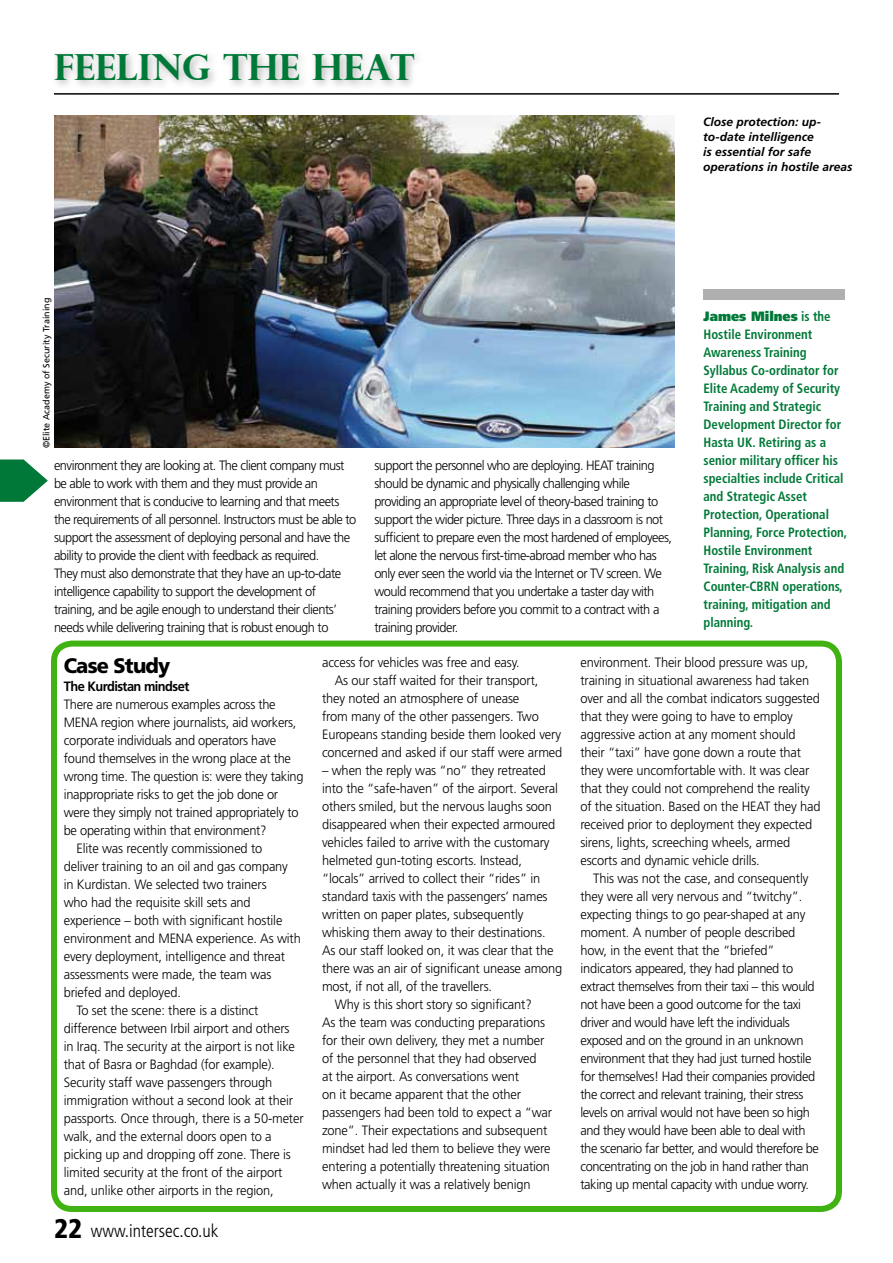
<style>
.page{position:relative;width:893px;height:1263px;background:#fff}
.page>*{position:absolute;margin:0;border:0;box-sizing:border-box;transform-origin:0 0}
.t1{font:700 36px "Perpetua Titling";color:#007938}
.t2{font:900 21px "Frutiger";letter-spacing:-.04em;color:#000;scale:.95 1}
.t3{font:300 condensed 18px "Frutiger";color:#000}
.t4{font:300 13.5px/18px "Frutiger";letter-spacing:-.01em;color:#000;scale:.95 1}
.t5{font:300 13.5px/18px "Frutiger";letter-spacing:-.04em;color:#000;scale:.95 1}
.t6{font:300 13.5px/18px "Frutiger";letter-spacing:-.03em;color:#000;scale:.95 1}
.t7{font:700 condensed 13.5px/18px "Frutiger";color:#007938;scale:.95 1}
.t8{font:700 13.5px "Frutiger";letter-spacing:-.04em;color:#000;scale:.95 1}
.t9{font:italic 700 12px/15px "Frutiger";color:#000}
.t10{font:9px "Frutiger";color:#000}
.s1{font-weight:900;font-stretch:normal}
.s2{font-weight:900;font-size:27px}
</style>
<div class="page">
<div style="left:50px;top:49px;width:376px;height:42px;background:#000;opacity:.3"></div>
<hr style="left:54px;top:93px;width:785px;height:2px;background:#000">
<div style="left:703px;top:289px;width:142px;height:11px;background:#afafb0"></div>
<img style="left:54px;top:115px;width:621px;height:333px">
<svg style="left:0;top:459px;width:48px;height:43px"></svg>
<div style="left:51px;top:641px;width:791px;height:571px;border:6px solid #40b312;border-radius:18px"></div>
<h1 class="t1" style="left:54px;top:45px;width:362px">FEELING THE HEAT</h1>
<p class="t9" style="left:703px;top:114px;width:151px">Close protection: up&shy;to-date intelligence<br>is essential for safe operations in hostile areas</p>
<p class="t10" style="left:41px;top:448px;width:152px;rotate:-90deg">©Elite Academy of Security Training</p>
<p class="t7" style="left:703px;top:307px;width:153px"><span class="s1">James Milnes</span> is the<br>Hostile Environment<br>Awareness Training<br>Syllabus Co-ordinator for<br>Elite Academy of Security<br>Training and Strategic<br>Development Director for<br>Hasta UK. Retiring as a senior military officer his specialties include Critical and Strategic Asset<br>Protection, Operational<br>Planning, Force Protection,<br>Hostile Environment<br>Training, Risk Analysis and<br>Counter-CBRN operations, training, mitigation and planning.</p>
<p class="t5" style="left:54px;top:456px;width:320px">environment they are looking at. The client company must be able to work with them and they must provide an environment that is conducive to learning and that meets the requirements of all personnel. Instructors must be able to support the assessment of deploying personal and have the ability to provide the client with feedback as required.<br>They must also demonstrate that they have an up-to-date intelligence capability to support the development of training, and be agile enough to understand their clients’ needs while delivering training that is robust enough to</p>
<p class="t5" style="left:374px;top:456px;width:315px">support the personnel who are deploying. HEAT training should be dynamic and physically challenging while providing an appropriate level of theory-based training to support the wider picture. Three days in a classroom is not sufficient to prepare even the most hardened of employees, let alone the nervous first-time-abroad member who has only ever seen the world via the Internet or TV screen. We would recommend that you undertake a taster day with training providers before you commit to a contract with a training provider.</p>
<h2 class="t2" style="left:64px;top:653px;width:114px">Case Study</h2>
<p class="t8" style="left:64px;top:678px;width:134px">The Kurdistan mindset</p>
<p class="t4" style="left:64px;top:695px;width:225px">There are numerous examples across the</p>
<p class="t4" style="left:64px;top:713px;width:246px">MENA region where journalists, aid workers,</p>
<p class="t4" style="left:64px;top:731px;width:225px">corporate individuals and operators have</p>
<p class="t4" style="left:64px;top:749px;width:241px">found themselves in the wrong place at the</p>
<p class="t4" style="left:64px;top:767px;width:254px">wrong time. The question is: were they taking</p>
<p class="t4" style="left:64px;top:785px;width:227px">inappropriate risks to get the job done or</p>
<p class="t4" style="left:64px;top:803px;width:249px">were they simply not trained appropriately to</p>
<p class="t4" style="left:64px;top:821px;width:215px">be operating within that environment?</p>
<p class="t4" style="left:77px;top:839px;width:197px">Elite was recently commissioned to</p>
<p class="t4" style="left:64px;top:857px;width:238px">deliver training to an oil and gas company</p>
<p class="t4" style="left:64px;top:875px;width:215px">in Kurdistan. We selected two trainers</p>
<p class="t4" style="left:64px;top:893px;width:198px">who had the requisite skill sets and</p>
<p class="t4" style="left:64px;top:911px;width:232px">experience – both with significant hostile</p>
<p class="t4" style="left:64px;top:929px;width:251px">environment and MENA experience. As with</p>
<p class="t4" style="left:64px;top:947px;width:234px">every deployment, intelligence and threat</p>
<p class="t4" style="left:64px;top:965px;width:220px">assessments were made, the team was</p>
<p class="t4" style="left:64px;top:983px;width:125px">briefed and deployed.</p>
<p class="t4" style="left:77px;top:1001px;width:193px">To set the scene: there is a distinct</p>
<p class="t4" style="left:64px;top:1019px;width:239px">difference between Irbil airport and others</p>
<p class="t4" style="left:64px;top:1037px;width:245px">in Iraq. The security at the airport is not like</p>
<p class="t4" style="left:64px;top:1055px;width:224px">that of Basra or Baghdad (for example).</p>
<p class="t4" style="left:64px;top:1073px;width:221px">Security staff wave passengers through</p>
<p class="t4" style="left:64px;top:1091px;width:243px">immigration without a second look at their</p>
<p class="t4" style="left:64px;top:1109px;width:254px">passports. Once through, there is a 50-meter</p>
<p class="t4" style="left:64px;top:1127px;width:220px">walk, and the external doors open to a</p>
<p class="t4" style="left:64px;top:1145px;width:241px">picking up and dropping off zone. There is</p>
<p class="t4" style="left:64px;top:1163px;width:232px">limited security at the front of the airport</p>
<p class="t4" style="left:64px;top:1181px;width:222px">and, unlike other airports in the region,</p>
<p class="t4" style="left:322px;top:653px;width:210px">access for vehicles was free and easy.</p>
<p class="t4" style="left:335px;top:671px;width:216px">As our staff waited for their transport,</p>
<p class="t4" style="left:322px;top:689px;width:209px">they noted an atmosphere of unease</p>
<p class="t4" style="left:322px;top:707px;width:230px">from many of the other passengers. Two</p>
<p class="t4" style="left:322px;top:725px;width:253px">Europeans standing beside them looked very</p>
<p class="t4" style="left:322px;top:743px;width:254px">concerned and asked if our staff were armed</p>
<p class="t4" style="left:322px;top:761px;width:237px">– when the reply was “no” they retreated</p>
<p class="t4" style="left:322px;top:779px;width:250px">into the “safe-haven” of the airport. Several</p>
<p class="t4" style="left:322px;top:797px;width:244px">others smiled, but the nervous laughs soon</p>
<p class="t4" style="left:322px;top:815px;width:247px">disappeared when their expected armoured</p>
<p class="t4" style="left:322px;top:833px;width:241px">vehicles failed to arrive with the customary</p>
<p class="t4" style="left:322px;top:851px;width:212px">helmeted gun-toting escorts. Instead,</p>
<p class="t4" style="left:322px;top:869px;width:231px">“locals” arrived to collect their “rides” in</p>
<p class="t4" style="left:322px;top:887px;width:239px">standard taxis with the passengers’ names</p>
<p class="t4" style="left:322px;top:905px;width:213px">written on paper plates, subsequently</p>
<p class="t4" style="left:322px;top:923px;width:237px">whisking them away to their destinations.</p>
<p class="t4" style="left:322px;top:941px;width:245px">As our staff looked on, it was clear that the</p>
<p class="t4" style="left:322px;top:959px;width:254px">there was an air of significant unease among</p>
<p class="t4" style="left:322px;top:977px;width:181px">most, if not all, of the travellers.</p>
<p class="t4" style="left:335px;top:995px;width:209px">Why is this short story so significant?</p>
<p class="t4" style="left:322px;top:1013px;width:236px">As the team was conducting preparations</p>
<p class="t4" style="left:322px;top:1031px;width:236px">for their own delivery, they met a number</p>
<p class="t4" style="left:322px;top:1049px;width:227px">of the personnel that they had observed</p>
<p class="t4" style="left:322px;top:1067px;width:209px">at the airport. As conversations went</p>
<p class="t4" style="left:322px;top:1085px;width:211px">on it became apparent that the other</p>
<p class="t4" style="left:322px;top:1103px;width:244px">passengers had been told to expect a “war</p>
<p class="t4" style="left:322px;top:1121px;width:239px">zone”. Their expectations and subsequent</p>
<p class="t4" style="left:322px;top:1139px;width:242px">mindset had led them to believe they were</p>
<p class="t4" style="left:322px;top:1157px;width:241px">entering a potentially threatening situation</p>
<p class="t4" style="left:322px;top:1175px;width:221px">when actually it was a relatively benign</p>
<p class="t4" style="left:580px;top:653px;width:254px">environment. Their blood pressure was up, training in situational awareness had taken over and all the combat indicators suggested that they were going to have to employ aggressive action at any moment should their “taxi” have gone down a route that they were uncomfortable with. It was clear that they could not comprehend the reality of the situation. Based on the HEAT they had received prior to deployment they expected sirens, lights, screeching wheels, armed escorts and dynamic vehicle drills.</p>
<p class="t6" style="left:580px;top:869px;width:253px;text-indent:13px">This was not the case, and consequently they were all very nervous and “twitchy”. expecting things to go pear-shaped at any moment. A number of people described how, in the event that the “briefed” indicators appeared, they had planned to extract themselves from their taxi – this would not have been a good outcome for the taxi driver and would have left the individuals exposed and on the ground in an unknown environment that they had just turned hostile for themselves! Had their companies provided the correct and relevant training, their stress levels on arrival would not have been so high and they would have been able to deal with the scenario far better, and would therefore be concentrating on the job in hand rather than taking up mental capacity with undue worry.</p>
<h3 class="t3" style="left:54px;top:1221px;width:166px"><span class="s2">22</span> www.intersec.co.uk</h3>
</div>
